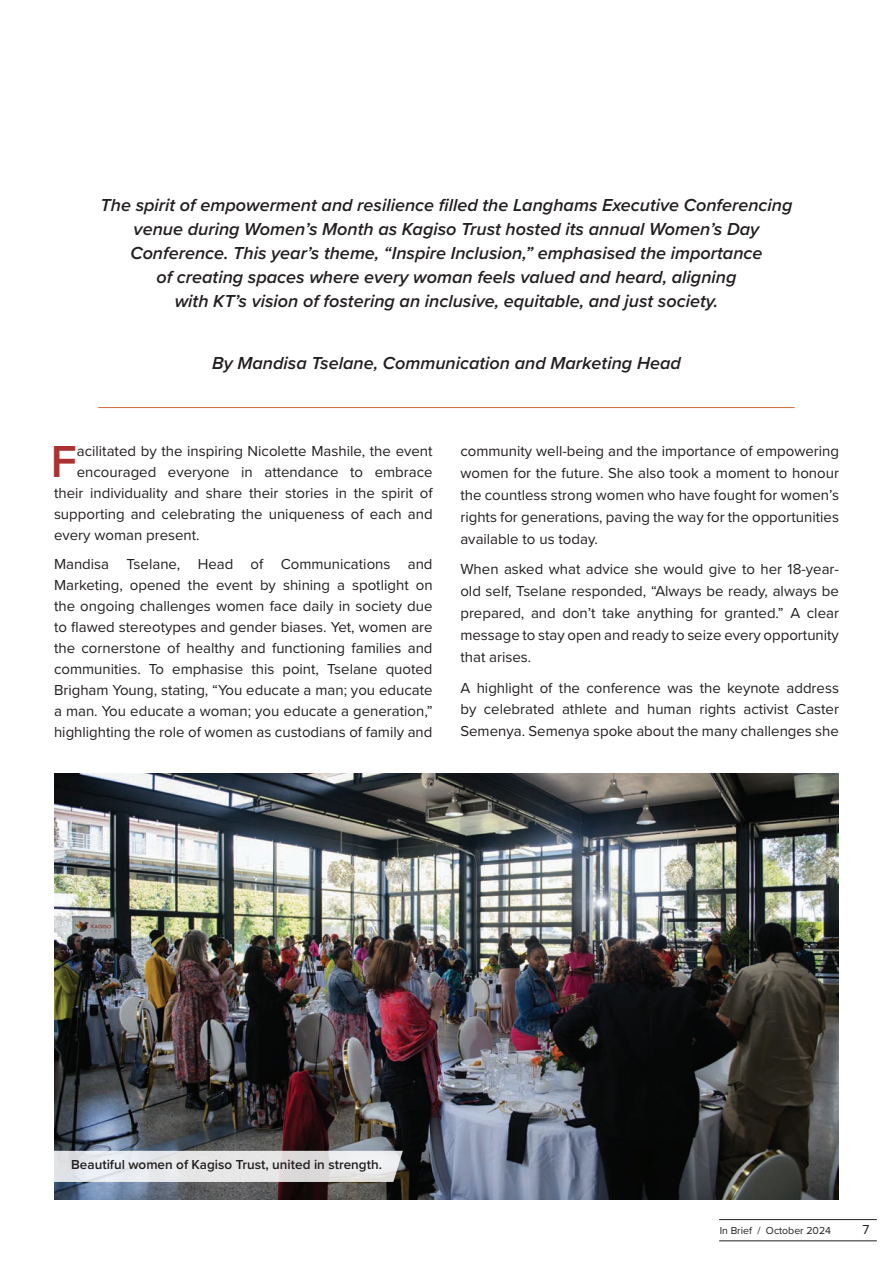
<style>
.page{position:relative;width:893px;height:1263px;background:#fff}
.page>*{position:absolute;margin:0;border:0;box-sizing:border-box;transform-origin:0 0}
.t1{font:600 46.5px "Proxima Nova";color:#ab3230}
.t2{font:italic 600 18px/24px "Proxima Nova";color:#231f20;text-align:center}
.t3{font:15px/21.9px "Proxima Nova";color:#231f20;text-align:justify}
.t4{font:600 13.5px "Proxima Nova";color:#231f20}
.t5{font:13.5px "Proxima Nova";color:#231f20}
.t6{font:10.5px "Proxima Nova";color:#231f20}
</style>
<div class="page">
<hr style="left:719px;top:1240px;width:158px;height:1px;background:#231f20">
<hr style="left:719px;top:1219px;width:158px;height:1px;background:#231f20">
<hr style="left:98px;top:407px;width:696px;height:1px;background:#d56a37">
<img style="left:54px;top:774px;width:785px;height:425px">
<svg style="left:54px;top:1151px;width:349px;height:31px;background:#e2e3e4"></svg>
<p class="t2" style="left:100px;top:192px;width:694px">The spirit of empowerment and resilience filled the Langhams Executive Conferencing venue during Women’s Month as Kagiso Trust hosted its annual Women’s Day Conference. This year’s theme, “Inspire Inclusion,” emphasised the importance<br>of creating spaces where every woman feels valued and heard, aligning<br>with KT’s vision of fostering an inclusive, equitable, and just society.</p>
<p class="t2" style="left:212px;top:350px;width:470px">By Mandisa Tselane, Communication and Marketing Head</p>
<h1 class="t1" style="left:51px;top:427px;width:28px">F</h1>
<p class="t3" style="left:77px;top:439px;width:357px">acilitated by the inspiring Nicolette Mashile, the event</p>
<p class="t3" style="left:77px;top:460px;width:357px">encouraged everyone in attendance to embrace</p>
<p class="t3" style="left:54px;top:481px;width:380px">their individuality and share their stories in the spirit of</p>
<p class="t3" style="left:54px;top:502px;width:380px">supporting and celebrating the uniqueness of each and</p>
<p class="t3" style="left:54px;top:523px;width:147px">every woman present.</p>
<p class="t3" style="left:54px;top:553px;width:380px;line-height:21px">Mandisa Tselane, Head of Communications and Marketing, opened the event by shining a spotlight on the ongoing challenges women face daily in society due to flawed stereotypes and gender biases. Yet, women are the cornerstone of healthy and functioning families and communities. To emphasise this point, Tselane quoted Brigham Young, stating, “You educate a man; you educate a man. You educate a woman; you educate a generation,” highlighting the role of women as custodians of family and</p>
<p class="t3" style="left:460px;top:439px;width:380px">community well-being and the importance of empowering women for the future. She also took a moment to honour the countless strong women who have fought for women’s rights for generations, paving the way for the opportunities available to us today.</p>
<p class="t3" style="left:460px;top:558px;width:380px">When asked what advice she would give to her 18-year&shy;old self, Tselane responded, “Always be ready, always be prepared, and don’t take anything for granted.” A clear message to stay open and ready to seize every opportunity that arises.</p>
<p class="t3" style="left:460px;top:676px;width:380px">A highlight of the conference was the keynote address by celebrated athlete and human rights activist Caster Semenya. Semenya spoke about the many challenges she</p>
<p class="t4" style="left:71px;top:1155px;width:312px">Beautiful women of Kagiso Trust, united in strength.</p>
<p class="t6" style="left:720px;top:1222px;width:113px">In Brief / October 2024</p>
<p class="t5" style="left:862px;top:1219px;width:8px">7</p>
</div>
